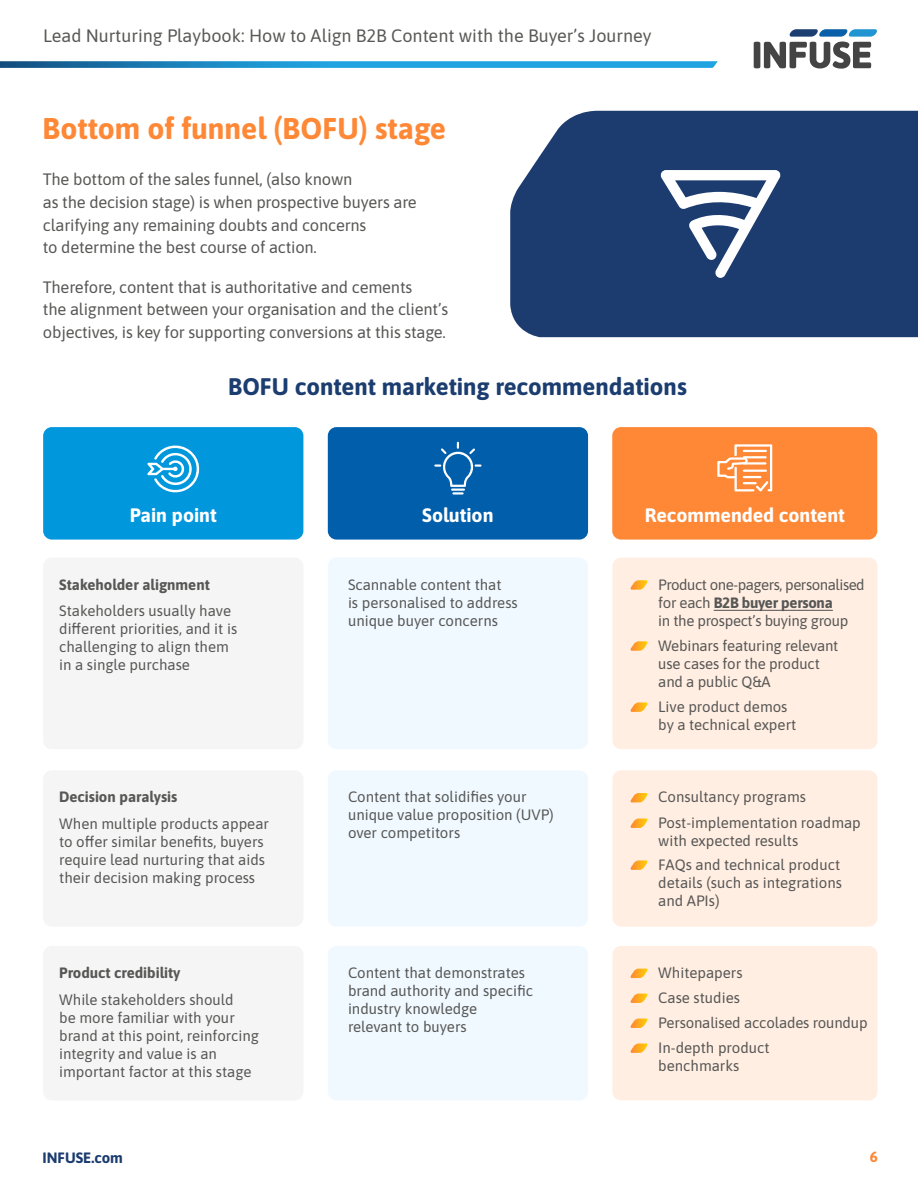
<style>
.page{position:relative;width:918px;height:1188px;background:#fff}
.page>*{position:absolute;margin:0;border:0;box-sizing:border-box;transform-origin:0 0}
.t1{font:700 30px "Asap";color:#fe8836}
.t2{font:700 24px "Asap";color:#1c3d70}
.t3{font:700 19.5px "Asap";color:#fff}
.t4{font:18px "Asap";color:#585856}
.t5{font:16.5px/22.5px "Asap";letter-spacing:-.01em;color:#575756}
.t6{font:15px/18px "Asap";color:#575756}
.t7{font:15px/18px "Asap";letter-spacing:-.03em;color:#575756}
.t8{font:700 15px "Asap";color:#575756}
.t9{font:700 15px "Asap";color:#1c3c70}
.t10{font:700 15px "Asap";color:#fe8636}
.s1{font-weight:700}
</style>
<div class="page">
<svg style="left:0;top:61px;width:718px;height:7px;background:#2897ce"></svg>
<svg style="left:754px;top:29px;width:123px;height:40px"></svg>
<div style="left:43px;top:427px;width:260px;height:113px;background:#0097dd;border-radius:9px"></div>
<div style="left:43px;top:558px;width:260px;height:191px;background:#f5f5f5;border-radius:9px"></div>
<div style="left:43px;top:770px;width:260px;height:157px;background:#f5f5f5;border-radius:9px"></div>
<div style="left:43px;top:946px;width:260px;height:154px;background:#f5f5f5;border-radius:9px"></div>
<div style="left:328px;top:558px;width:260px;height:191px;background:#f0f9ff;border-radius:9px"></div>
<div style="left:328px;top:770px;width:260px;height:157px;background:#f0f9ff;border-radius:9px"></div>
<div style="left:328px;top:946px;width:260px;height:154px;background:#f0f9ff;border-radius:9px"></div>
<div style="left:612px;top:558px;width:265px;height:191px;background:#ffeee1;border-radius:9px"></div>
<div style="left:612px;top:770px;width:265px;height:157px;background:#ffeee1;border-radius:9px"></div>
<div style="left:612px;top:946px;width:265px;height:154px;background:#ffeee1;border-radius:9px"></div>
<div style="left:328px;top:427px;width:260px;height:113px;background:#005eab;border-radius:9px"></div>
<div style="left:612px;top:427px;width:265px;height:113px;background:#fe8836;border-radius:9px"></div>
<svg style="left:434px;top:442px;width:48px;height:53px"></svg>
<svg style="left:147px;top:446px;width:52px;height:46px"></svg>
<svg style="left:717px;top:444px;width:55px;height:47px"></svg>
<hr style="left:714px;top:610px;width:119px;height:1px;background:#575756">
<svg style="left:630px;top:580px;width:18px;height:10px"></svg>
<svg style="left:630px;top:793px;width:18px;height:9px"></svg>
<svg style="left:630px;top:969px;width:18px;height:9px"></svg>
<svg style="left:630px;top:702px;width:18px;height:10px"></svg>
<svg style="left:630px;top:819px;width:18px;height:9px"></svg>
<svg style="left:630px;top:1019px;width:18px;height:9px"></svg>
<svg style="left:630px;top:641px;width:18px;height:10px"></svg>
<svg style="left:630px;top:994px;width:18px;height:9px"></svg>
<svg style="left:630px;top:860px;width:18px;height:10px"></svg>
<svg style="left:630px;top:1043px;width:18px;height:10px"></svg>
<div style="left:510px;top:111px;width:408px;height:226px;background:#1c3c70"></div>
<svg style="left:661px;top:170px;width:119px;height:108px"></svg>
<p class="t4" style="left:43px;top:23px;width:610px">Lead Nurturing Playbook: How to Align B2B Content with the Buyer’s Journey</p>
<h1 class="t1" style="left:43px;top:107px;width:405px">Bottom of funnel (BOFU) stage</h1>
<p class="t5" style="left:43px;top:167px;width:375px">The bottom of the sales funnel, (also known<br>as the decision stage) is when prospective buyers are clarifying any remaining doubts and concerns<br>to determine the best course of action.</p>
<p class="t5" style="left:43px;top:275px;width:407px">Therefore, content that is authoritative and cements<br>the alignment between your organisation and the client’s objectives, is key for supporting conversions at this stage.</p>
<h2 class="t2" style="left:228px;top:370px;width:460px">BOFU content marketing recommendations</h2>
<h3 class="t3" style="left:130px;top:502px;width:89px">Pain point</h3>
<h3 class="t3" style="left:422px;top:502px;width:73px">Solution</h3>
<h3 class="t3" style="left:645px;top:502px;width:202px">Recommended content</h3>
<p class="t8" style="left:59px;top:574px;width:152px">Stakeholder alignment</p>
<p class="t6" style="left:59px;top:601px;width:179px">Stakeholders usually have different priorities, and it is challenging to align them in a single purchase</p>
<p class="t8" style="left:59px;top:787px;width:120px">Decision paralysis</p>
<p class="t6" style="left:59px;top:814px;width:211px">When multiple products appear to offer similar benefits, buyers require lead nurturing that aids their decision making process</p>
<p class="t8" style="left:59px;top:962px;width:123px">Product credibility</p>
<p class="t6" style="left:59px;top:989px;width:201px">While stakeholders should<br>be more familiar with your brand at this point, reinforcing integrity and value is an important factor at this stage</p>
<p class="t9" style="left:43px;top:1147px;width:82px">INFUSE.com</p>
<p class="t6" style="left:348px;top:575px;width:171px">Scannable content that<br>is personalised to address unique buyer concerns</p>
<p class="t6" style="left:348px;top:787px;width:207px">Content that solidifies your unique value proposition (UVP) over competitors</p>
<p class="t6" style="left:348px;top:963px;width:187px">Content that demonstrates brand authority and specific industry knowledge relevant to buyers</p>
<p class="t7" style="left:658px;top:575px;width:208px">Product one-pagers, personalised for each <span class="s1">B2B buyer persona<br></span>in the prospect’s buying group</p>
<p class="t6" style="left:658px;top:636px;width:182px">Webinars featuring relevant use cases for the product and a public Q&amp;A</p>
<p class="t6" style="left:658px;top:697px;width:139px">Live product demos by a technical expert</p>
<p class="t6" style="left:658px;top:787px;width:149px">Consultancy programs</p>
<p class="t6" style="left:658px;top:813px;width:204px">Post-implementation roadmap with expected results</p>
<p class="t6" style="left:658px;top:855px;width:185px;text-align:justify">FAQs and technical product details (such as integrations and APIs)</p>
<p class="t6" style="left:658px;top:963px;width:86px">Whitepapers</p>
<p class="t6" style="left:658px;top:988px;width:83px">Case studies</p>
<p class="t6" style="left:658px;top:1013px;width:211px">Personalised accolades roundup</p>
<p class="t6" style="left:658px;top:1038px;width:113px">In-depth product benchmarks</p>
<p class="t10" style="left:870px;top:1146px;width:10px">6</p>
</div>
